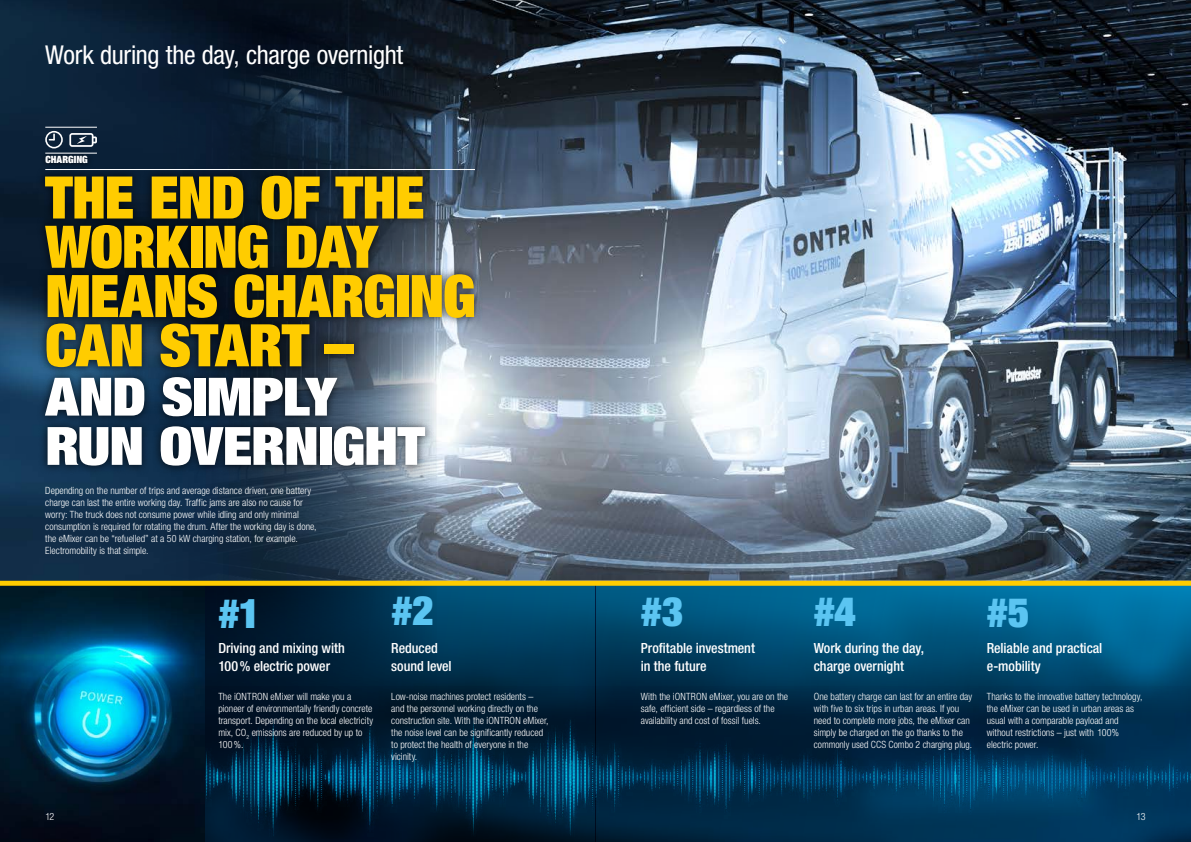
<style>
.page{position:relative;width:1191px;height:842px;background:#fff}
.page>*{position:absolute;margin:0;border:0;box-sizing:border-box;transform-origin:0 0}
.t1{font:900 condensed 58.8px/49.3px "Helvetica Neue LT Pro";letter-spacing:-.015em;color:#fc0}
.t2{font:900 condensed 52.9px/49.3px "Helvetica Neue LT Pro";letter-spacing:-.015em;color:#fff;scale:1.11 1}
.t3{font:900 condensed 40.7px "Helvetica Neue LT Pro";color:#5bc5f2}
.t4{font:condensed 26px "Helvetica Neue LT Pro";letter-spacing:-.015em;color:#fff}
.t5{font:500 condensed 14px/17.5px "Helvetica Neue LT Pro";letter-spacing:-.005em;color:#fff}
.t6{font:300 condensed 10px/12px "Helvetica Neue LT Pro";color:#fff}
.t7{font:900 condensed 10px "Helvetica Neue LT Pro";color:#fff}
</style>
<div class="page">
<img style="left:437px;top:0;width:754px;height:581px">
<img style="left:0;top:0;width:437px;height:581px">
<svg style="left:204px;top:586px;width:391px;height:101px;background:#002e4a"></svg>
<svg style="left:595px;top:586px;width:596px;height:101px;background:#00557d"></svg>
<img style="left:204px;top:687px;width:987px;height:155px">
<div style="left:0;top:714px;width:1191px;height:125px;background:#009ee3;opacity:.75"></div>
<img style="left:0;top:586px;width:204px;height:256px">
<div style="left:0;top:581px;width:1191px;height:5px;background:#fc0"></div>
<div style="left:36px;top:167px;width:447px;height:308px;background:#000;opacity:.75"></div>
<div style="left:40px;top:150px;width:53px;height:19px;background:#000;opacity:.75"></div>
<hr style="left:45px;top:153px;width:52px;height:1px;background:#fff">
<hr style="left:45px;top:169px;width:430px;height:1px;background:#fff">
<hr style="left:45px;top:127px;width:52px;height:1px;background:#fff">
<div style="left:45px;top:131px;width:18px;height:17px;border:2px solid #fff;border-radius:50%"></div>
<svg style="left:49px;top:134px;width:6px;height:7px"></svg>
<svg style="left:69px;top:133px;width:28px;height:14px"></svg>
<h3 class="t4" style="left:45px;top:40px;width:359px">Work during the day, charge overnight</h3>
<p class="t7" style="left:45px;top:153px;width:44px">CHARGING</p>
<h1 class="t1" style="left:45px;top:171px;width:432px">THE END OF THE<br>WORKING DAY<br>MEANS CHARGING<br>CAN START –</h1>
<h2 class="t2" style="left:45px;top:371px;width:343px">AND SIMPLY<br>RUN OVERNIGHT</h2>
<p class="t6" style="left:45px;top:484px;width:273px">Depending on the number of trips and average distance driven, one battery charge can last the entire working day. Traffic jams are also no cause for worry: The truck does not consume power while idling and only minimal consumption is required for rotating the drum. After the working day is done, the eMixer can be “refuelled” at a 50 kW charging station, for example.<br>Electromobility is that simple.</p>
<h3 class="t3" style="left:218px;top:588px;width:43px">#1</h3>
<h3 class="t3" style="left:391px;top:585px;width:44px">#2</h3>
<h3 class="t3" style="left:641px;top:585px;width:43px">#3</h3>
<h3 class="t3" style="left:986px;top:586px;width:43px">#5</h3>
<h3 class="t5" style="left:814px;top:639px;width:112px">Work during the day, charge overnight</h3>
<h3 class="t3" style="left:814px;top:585px;width:43px">#4</h3>
<h3 class="t5" style="left:218px;top:639px;width:128px">Driving and mixing with<br>100% electric power</h3>
<h3 class="t5" style="left:391px;top:639px;width:62px">Reduced sound level</h3>
<h3 class="t5" style="left:986px;top:639px;width:117px">Reliable and practical e-mobility</h3>
<h3 class="t5" style="left:641px;top:639px;width:116px">Profitable investment in the future</h3>
<p class="t6" style="left:218px;top:690px;width:156px">The iONTRON eMixer will make you a pioneer of environmentally friendly concrete transport. Depending on the local electricity mix, CO<sub>2</sub> emissions are reduced by up to 100%.</p>
<p class="t6" style="left:391px;top:690px;width:159px">Low-noise machines protect residents – and the personnel working directly on the construction site. With the iONTRON eMixer, the noise level can be significantly reduced to protect the health of everyone in the vicinity.</p>
<p class="t6" style="left:814px;top:690px;width:160px">One battery charge can last for an entire day with five to six trips in urban areas. If you need to complete more jobs, the eMixer can simply be charged on the go thanks to the commonly used CCS Combo 2 charging plug.</p>
<p class="t6" style="left:641px;top:690px;width:149px">With the iONTRON eMixer, you are on the safe, efficient side – regardless of the availability and cost of fossil fuels.</p>
<p class="t6" style="left:986px;top:690px;width:157px">Thanks to the innovative battery technology, the eMixer can be used in urban areas as usual with a comparable payload and without restrictions – just with 100% electric power.</p>
<p class="t6" style="left:45px;top:810px;width:11px">12</p>
<p class="t6" style="left:1136px;top:810px;width:11px">13</p>
</div>
